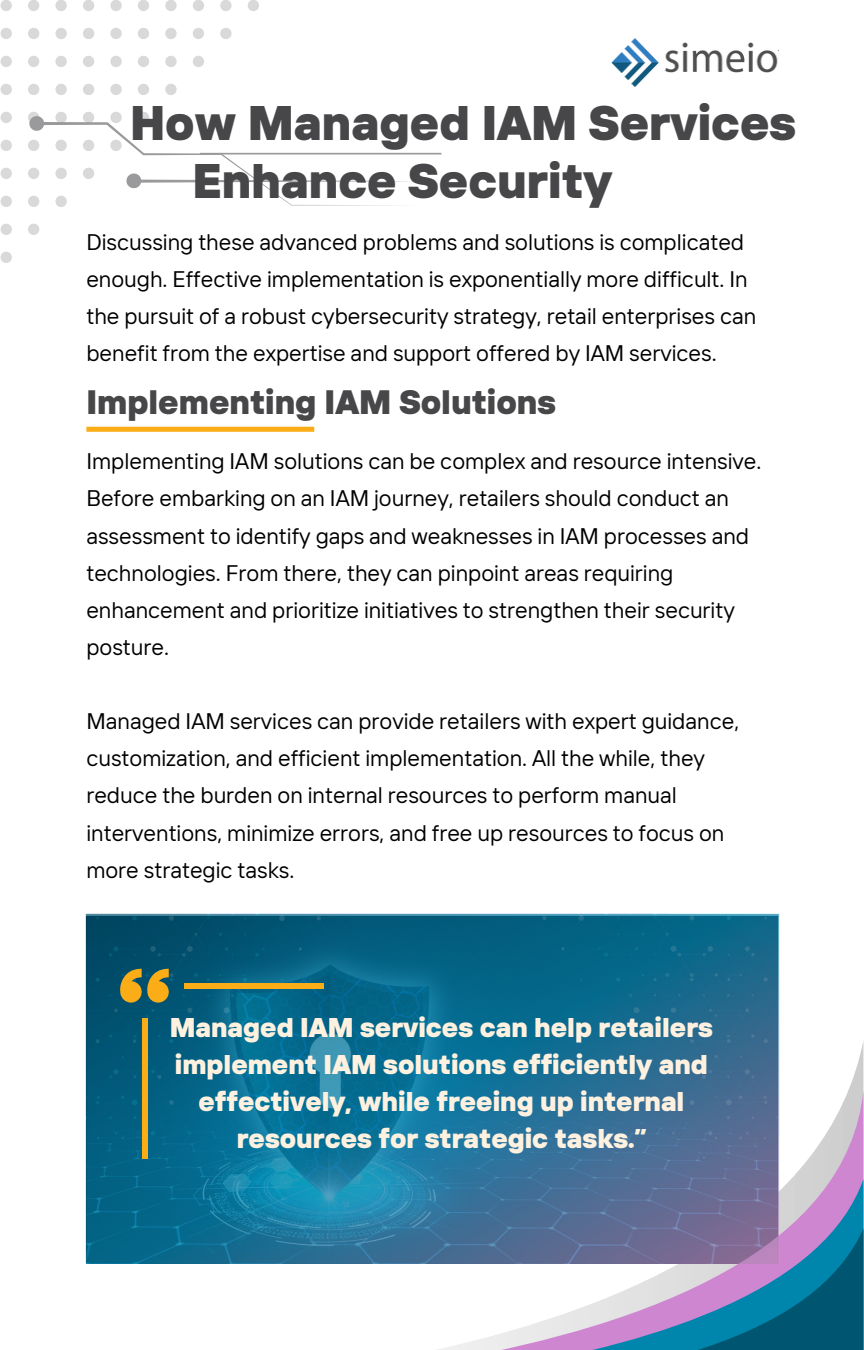
<style>
.page{position:relative;width:864px;height:1350px;background:#fff}
.page>*{position:absolute;margin:0;border:0;box-sizing:border-box;transform-origin:0 0}
.t1{font:900 48.38px "TT Interfaces";color:#474749}
.t2{font:900 33.75px "TT Interfaces";color:#474749}
.t3{font:900 27px/37.1px "TT Interfaces";color:#fff1df;text-align:center}
.t4{font:22.5px/37.1px "TT Interfaces";color:#000}
</style>
<div class="page">
<svg style="left:248px;top:0;width:11px;height:11px"></svg>
<svg style="left:220px;top:0;width:12px;height:11px"></svg>
<svg style="left:220px;top:28px;width:12px;height:11px"></svg>
<svg style="left:193px;top:0;width:11px;height:11px"></svg>
<svg style="left:193px;top:28px;width:11px;height:11px"></svg>
<svg style="left:193px;top:56px;width:11px;height:11px"></svg>
<svg style="left:165px;top:0;width:12px;height:11px"></svg>
<svg style="left:165px;top:28px;width:12px;height:11px"></svg>
<svg style="left:165px;top:56px;width:12px;height:11px"></svg>
<svg style="left:165px;top:84px;width:12px;height:11px"></svg>
<svg style="left:138px;top:0;width:11px;height:11px"></svg>
<svg style="left:138px;top:28px;width:11px;height:11px"></svg>
<svg style="left:138px;top:56px;width:11px;height:11px"></svg>
<svg style="left:138px;top:84px;width:11px;height:11px"></svg>
<svg style="left:110px;top:0;width:12px;height:11px"></svg>
<svg style="left:110px;top:28px;width:12px;height:11px"></svg>
<svg style="left:110px;top:56px;width:12px;height:11px"></svg>
<svg style="left:110px;top:84px;width:12px;height:11px"></svg>
<svg style="left:83px;top:0;width:11px;height:11px"></svg>
<svg style="left:83px;top:28px;width:11px;height:11px"></svg>
<svg style="left:83px;top:56px;width:11px;height:11px"></svg>
<svg style="left:83px;top:84px;width:11px;height:11px"></svg>
<svg style="left:55px;top:0;width:12px;height:11px"></svg>
<svg style="left:55px;top:28px;width:12px;height:11px"></svg>
<svg style="left:55px;top:56px;width:12px;height:11px"></svg>
<svg style="left:55px;top:84px;width:12px;height:11px"></svg>
<svg style="left:28px;top:0;width:11px;height:11px"></svg>
<svg style="left:28px;top:28px;width:11px;height:11px"></svg>
<svg style="left:28px;top:56px;width:11px;height:11px"></svg>
<svg style="left:28px;top:84px;width:11px;height:11px"></svg>
<svg style="left:28px;top:224px;width:11px;height:11px"></svg>
<svg style="left:1px;top:0;width:11px;height:11px"></svg>
<svg style="left:1px;top:28px;width:11px;height:11px"></svg>
<svg style="left:1px;top:56px;width:11px;height:11px"></svg>
<svg style="left:1px;top:84px;width:11px;height:11px"></svg>
<svg style="left:1px;top:112px;width:11px;height:11px"></svg>
<svg style="left:1px;top:140px;width:11px;height:11px"></svg>
<svg style="left:1px;top:168px;width:11px;height:11px"></svg>
<svg style="left:1px;top:196px;width:11px;height:11px"></svg>
<svg style="left:1px;top:224px;width:11px;height:11px"></svg>
<svg style="left:1px;top:252px;width:11px;height:11px"></svg>
<svg style="left:791px;top:1091px;width:72px;height:88px"></svg>
<svg style="left:785px;top:1179px;width:78px;height:50px;fill:#cf86d1"></svg>
<svg style="left:438px;top:1229px;width:425px;height:121px"></svg>
<img style="left:611px;top:39px;width:167px;height:47px">
<svg style="left:28px;top:112px;width:391px;height:95px"></svg>
<hr style="left:200px;top:153px;width:241px;height:2px;background:#9a9a9c">
<div style="left:86px;top:427px;width:228px;height:5px;background:#fbad18"></div>
<img style="left:85px;top:913px;width:700px;height:351px">
<div style="left:142px;top:1019px;width:6px;height:140px;background:#fbad18"></div>
<div style="left:184px;top:983px;width:139px;height:6px;background:#fbad18"></div>
<svg style="left:119px;top:969px;width:50px;height:34px"></svg>
<p class="t1" style="left:130px;top:102px;width:668px">How Managed IAM Services</p>
<p class="t1" style="left:192px;top:160px;width:421px">Enhance Security</p>
<p class="t4" style="left:86px;top:225px;width:671px">Discussing these advanced problems and solutions is complicated enough. Effective implementation is exponentially more difficult. In the pursuit of a robust cybersecurity strategy, retail enterprises can benefit from the expertise and support offered by IAM services.</p>
<p class="t2" style="left:86px;top:388px;width:471px">Implementing IAM Solutions</p>
<p class="t4" style="left:86px;top:444px;width:677px">Implementing IAM solutions can be complex and resource intensive.<br>Before embarking on an IAM journey, retailers should conduct an assessment to identify gaps and weaknesses in IAM processes and technologies. From there, they can pinpoint areas requiring enhancement and prioritize initiatives to strengthen their security posture.</p>
<p class="t4" style="left:86px;top:704px;width:654px">Managed IAM services can provide retailers with expert guidance, customization, and efficient implementation. All the while, they reduce the burden on internal resources to perform manual interventions, minimize errors, and free up resources to focus on more strategic tasks.</p>
<p class="t3" style="left:170px;top:1010px;width:545px">Managed IAM services can help retailers implement IAM solutions efficiently and effectively, while freeing up internal resources for strategic tasks.”</p>
</div>
